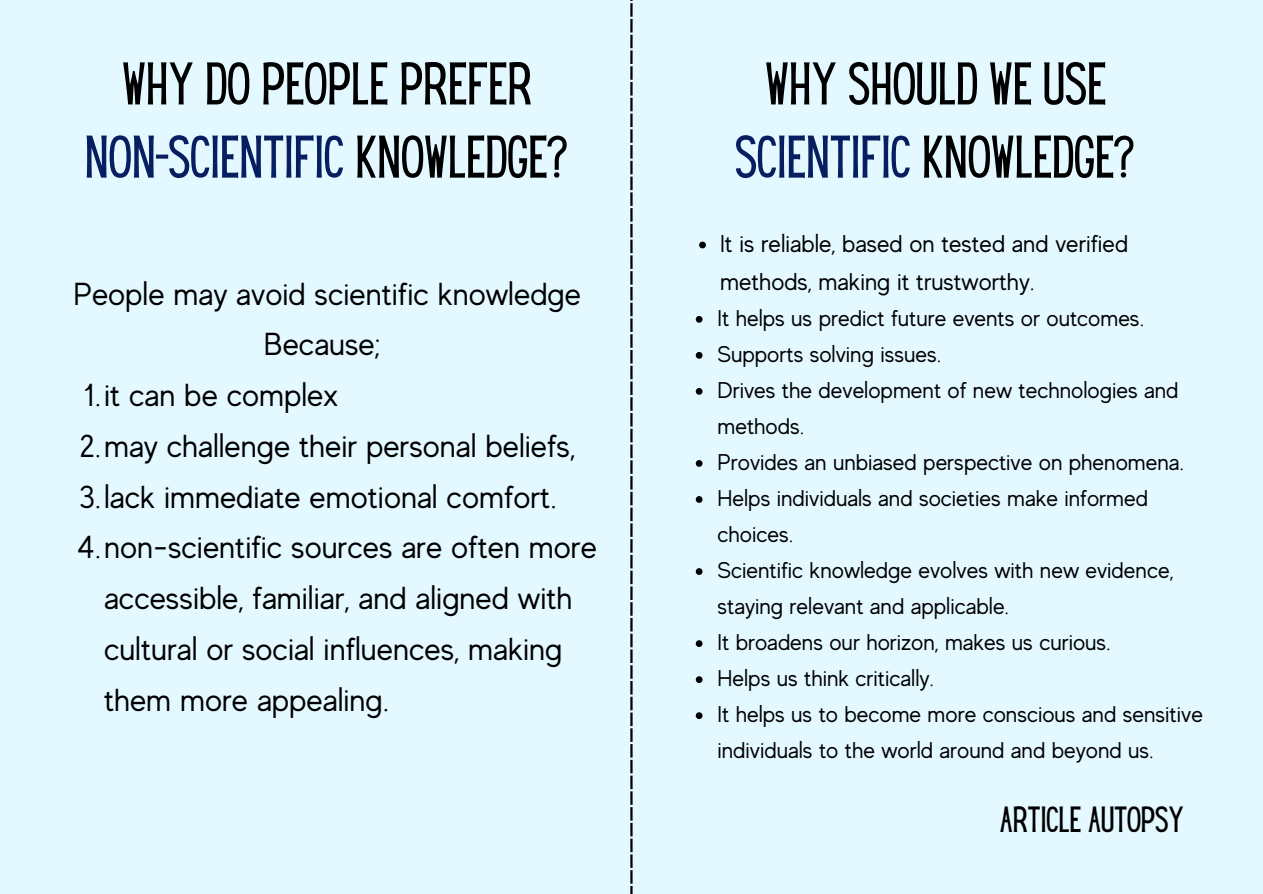
<style>
.page{position:relative;width:1263px;height:894px;background:#fff}
.page>*{position:absolute;margin:0;border:0;box-sizing:border-box;transform-origin:0 0}
.t1{font:52.5px/73.2px "Hey Gotcha";color:#000;text-align:center}
.t2{font:31.8px "Hey Gotcha";color:#000}
.t3{font:31.65px/50.7px "MADE Evolve Sans";color:#000;text-align:center}
.t4{font:24.15px/38.2px "MADE Evolve Sans";color:#000}
.t5{font:22.65px/36px "MADE Evolve Sans";color:#000}
.s1{color:#071e60}
</style>
<div class="page">
<div style="left:0;top:0;width:1263px;height:893px;background:#e3f8ff"></div>
<hr style="left:630px;top:3px;width:3px;height:14px;background:#000">
<svg style="left:630px;top:19px;width:3px;height:29px"></svg>
<hr style="left:630px;top:50px;width:3px;height:14px;background:#000">
<hr style="left:630px;top:66px;width:3px;height:14px;background:#000">
<svg style="left:630px;top:82px;width:3px;height:29px"></svg>
<hr style="left:630px;top:113px;width:3px;height:14px;background:#000">
<hr style="left:630px;top:129px;width:3px;height:14px;background:#000">
<svg style="left:630px;top:145px;width:3px;height:29px"></svg>
<hr style="left:630px;top:176px;width:3px;height:14px;background:#000">
<hr style="left:630px;top:192px;width:3px;height:14px;background:#000">
<svg style="left:630px;top:208px;width:3px;height:29px"></svg>
<hr style="left:630px;top:239px;width:3px;height:14px;background:#000">
<hr style="left:630px;top:255px;width:3px;height:14px;background:#000">
<svg style="left:630px;top:271px;width:3px;height:29px"></svg>
<hr style="left:630px;top:302px;width:3px;height:14px;background:#000">
<hr style="left:630px;top:318px;width:3px;height:14px;background:#000">
<svg style="left:630px;top:334px;width:3px;height:29px"></svg>
<hr style="left:630px;top:365px;width:3px;height:14px;background:#000">
<hr style="left:630px;top:381px;width:3px;height:14px;background:#000">
<svg style="left:630px;top:397px;width:3px;height:29px"></svg>
<hr style="left:630px;top:428px;width:3px;height:14px;background:#000">
<hr style="left:630px;top:444px;width:3px;height:14px;background:#000">
<svg style="left:630px;top:460px;width:3px;height:29px"></svg>
<hr style="left:630px;top:491px;width:3px;height:14px;background:#000">
<hr style="left:630px;top:507px;width:3px;height:14px;background:#000">
<svg style="left:630px;top:523px;width:3px;height:29px"></svg>
<hr style="left:630px;top:554px;width:3px;height:14px;background:#000">
<hr style="left:630px;top:570px;width:3px;height:14px;background:#000">
<svg style="left:630px;top:586px;width:3px;height:29px"></svg>
<hr style="left:630px;top:617px;width:3px;height:14px;background:#000">
<hr style="left:630px;top:633px;width:3px;height:14px;background:#000">
<svg style="left:630px;top:649px;width:3px;height:29px"></svg>
<hr style="left:630px;top:680px;width:3px;height:14px;background:#000">
<hr style="left:630px;top:696px;width:3px;height:14px;background:#000">
<svg style="left:630px;top:712px;width:3px;height:29px"></svg>
<hr style="left:630px;top:743px;width:3px;height:14px;background:#000">
<hr style="left:630px;top:759px;width:3px;height:14px;background:#000">
<svg style="left:630px;top:775px;width:3px;height:29px"></svg>
<hr style="left:630px;top:806px;width:3px;height:14px;background:#000">
<hr style="left:630px;top:822px;width:3px;height:14px;background:#000">
<svg style="left:630px;top:838px;width:3px;height:29px"></svg>
<hr style="left:630px;top:869px;width:3px;height:14px;background:#000">
<svg style="left:630px;top:885px;width:3px;height:9px"></svg>
<svg style="left:699px;top:241px;width:7px;height:7px"></svg>
<svg style="left:696px;top:316px;width:6px;height:6px"></svg>
<svg style="left:696px;top:352px;width:6px;height:6px"></svg>
<svg style="left:696px;top:388px;width:6px;height:6px"></svg>
<svg style="left:696px;top:460px;width:6px;height:6px"></svg>
<svg style="left:696px;top:496px;width:6px;height:6px"></svg>
<svg style="left:696px;top:568px;width:6px;height:6px"></svg>
<svg style="left:696px;top:640px;width:6px;height:6px"></svg>
<svg style="left:696px;top:676px;width:6px;height:6px"></svg>
<svg style="left:696px;top:712px;width:6px;height:6px"></svg>
<h1 class="t1" style="left:85px;top:52px;width:487px">WHY DO PEOPLE PREFER<br><span class="s1">NON-SCIENTIFIC</span> KNOWLEDGE?</h1>
<p class="t3" style="left:73px;top:268px;width:509px">People may avoid scientific knowledge<br>Because;</p>
<p class="t3" style="left:84px;top:370px;width:255px">1.it can be complex</p>
<p class="t3" style="left:79px;top:421px;width:498px">2.may challenge their personal beliefs,</p>
<p class="t3" style="left:79px;top:471px;width:479px">3.lack immediate emotional comfort.</p>
<p class="t3" style="left:104px;top:522px;width:494px;text-align:left;text-indent:-27px">4.non-scientific sources are often more accessible, familiar, and aligned with cultural or social influences, making them more appealing.</p>
<h1 class="t1" style="left:735px;top:52px;width:403px">WHY SHOULD WE USE<br><span class="s1">SCIENTIFIC</span> KNOWLEDGE?</h1>
<p class="t4" style="left:720px;top:224px;width:410px">It is reliable, based on tested and verified methods, making it trustworthy.</p>
<p class="t5" style="left:717px;top:300px;width:428px">It helps us predict future events or outcomes.</p>
<p class="t5" style="left:717px;top:336px;width:225px">Supports solving issues.</p>
<p class="t5" style="left:717px;top:372px;width:463px">Drives the development of new technologies and methods.</p>
<p class="t5" style="left:717px;top:444px;width:468px">Provides an unbiased perspective on phenomena.</p>
<p class="t5" style="left:717px;top:480px;width:432px">Helps individuals and societies make informed choices.</p>
<p class="t5" style="left:717px;top:552px;width:457px">Scientific knowledge evolves with new evidence, staying relevant and applicable.</p>
<p class="t5" style="left:717px;top:624px;width:395px">It broadens our horizon, makes us curious.</p>
<p class="t5" style="left:717px;top:660px;width:218px">Helps us think critically.</p>
<p class="t5" style="left:717px;top:696px;width:487px">It helps us to become more conscious and sensitive individuals to the world around and beyond us.</p>
<h2 class="t2" style="left:1000px;top:806px;width:185px">ARTICLE AUTOPSY</h2>
</div>
